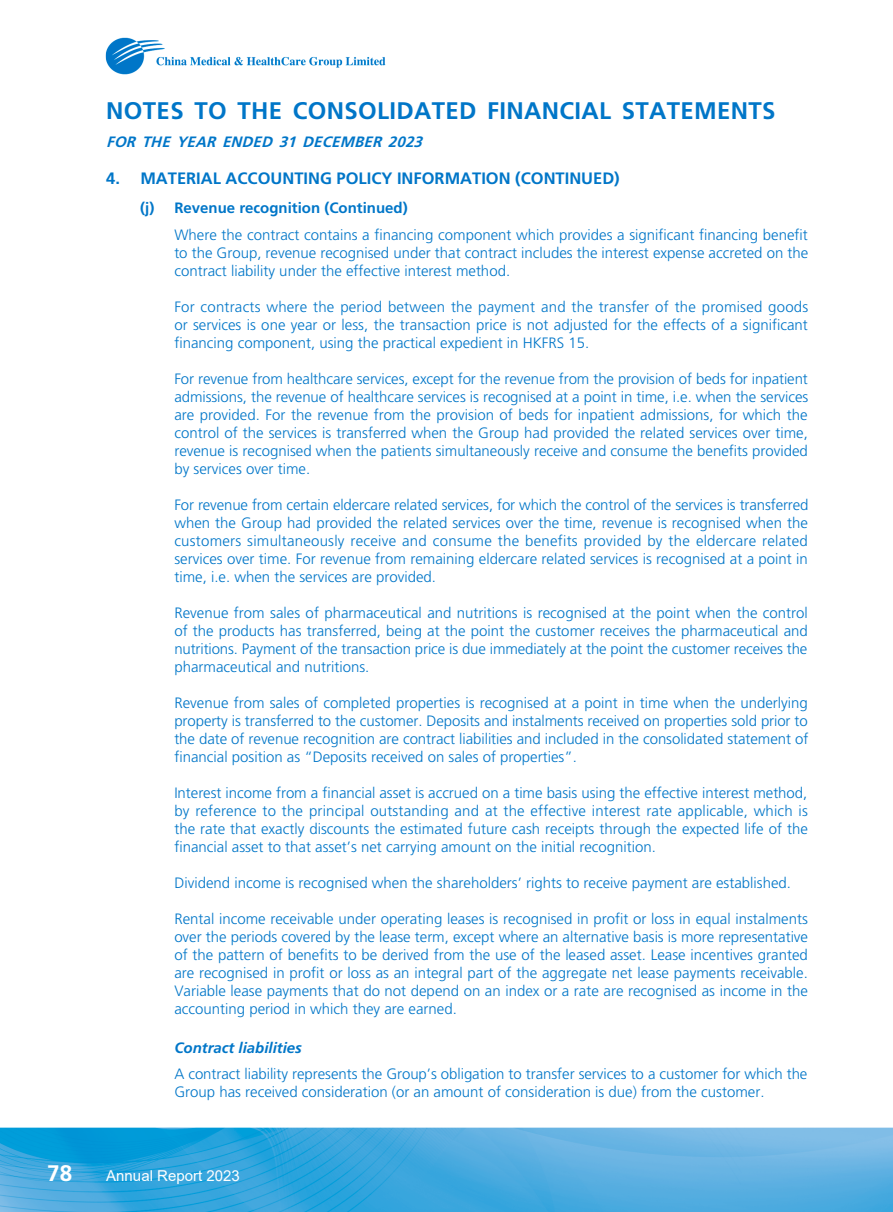
<style>
.page{position:relative;width:893px;height:1212px;background:#fff}
.page>*{position:absolute;margin:0;border:0;box-sizing:border-box;transform-origin:0 0}
.t1{font:700 24px "Frutiger LT Std";letter-spacing:.015em;color:#0076c8}
.t2{font:700 22.5px "Frutiger LT Std";color:#fff}
.t3{font:700 16.5px "Frutiger LT Std";color:#0076c8}
.t4{font:300 15px/18px "Frutiger LT Std";color:#0076c8;text-align:justify}
.t5{font:700 15px "Frutiger LT Std";color:#0076c8}
.t6{font:italic 700 15px "Frutiger LT Std";color:#0076c8}
.t7{font:italic 700 15px "Frutiger LT Std";color:#0076c8}
.t8{font:15px "Arial";color:#fff}
</style>
<div class="page">
<img style="left:0;top:37px;width:893px;height:1175px">
<h1 class="t1" style="left:106px;top:97px;width:671px">NOTES TO THE CONSOLIDATED FINANCIAL STATEMENTS</h1>
<p class="t6" style="left:106px;top:133px;width:322px">FOR THE YEAR ENDED 31 DECEMBER 2023</p>
<p class="t3" style="left:106px;top:168px;width:515px">4. MATERIAL ACCOUNTING POLICY INFORMATION (CONTINUED)</p>
<p class="t5" style="left:140px;top:199px;width:269px">(j) Revenue recognition (Continued)</p>
<p class="t4" style="left:174px;top:226px;width:635px">Where the contract contains a financing component which provides a significant financing benefit to the Group, revenue recognised under that contract includes the interest expense accreted on the contract liability under the effective interest method.</p>
<p class="t4" style="left:174px;top:298px;width:635px">For contracts where the period between the payment and the transfer of the promised goods or services is one year or less, the transaction price is not adjusted for the effects of a significant financing component, using the practical expedient in HKFRS 15.</p>
<p class="t4" style="left:174px;top:370px;width:635px">For revenue from healthcare services, except for the revenue from the provision of beds for inpatient admissions, the revenue of healthcare services is recognised at a point in time, i.e. when the services are provided. For the revenue from the provision of beds for inpatient admissions, for which the control of the services is transferred when the Group had provided the related services over time, revenue is recognised when the patients simultaneously receive and consume the benefits provided by services over time.</p>
<p class="t4" style="left:174px;top:496px;width:636px">For revenue from certain eldercare related services, for which the control of the services is transferred when the Group had provided the related services over the time, revenue is recognised when the customers simultaneously receive and consume the benefits provided by the eldercare related services over time. For revenue from remaining eldercare related services is recognised at a point in time, i.e. when the services are provided.</p>
<p class="t4" style="left:174px;top:604px;width:635px">Revenue from sales of pharmaceutical and nutritions is recognised at the point when the control of the products has transferred, being at the point the customer receives the pharmaceutical and nutritions. Payment of the transaction price is due immediately at the point the customer receives the pharmaceutical and nutritions.</p>
<p class="t4" style="left:174px;top:694px;width:636px">Revenue from sales of completed properties is recognised at a point in time when the underlying property is transferred to the customer. Deposits and instalments received on properties sold prior to the date of revenue recognition are contract liabilities and included in the consolidated statement of financial position as “Deposits received on sales of properties”.</p>
<p class="t4" style="left:174px;top:784px;width:635px">Interest income from a financial asset is accrued on a time basis using the effective interest method, by reference to the principal outstanding and at the effective interest rate applicable, which is the rate that exactly discounts the estimated future cash receipts through the expected life of the financial asset to that asset’s net carrying amount on the initial recognition.</p>
<p class="t4" style="left:174px;top:874px;width:618px">Dividend income is recognised when the shareholders’ rights to receive payment are established.</p>
<p class="t4" style="left:174px;top:910px;width:635px">Rental income receivable under operating leases is recognised in profit or loss in equal instalments over the periods covered by the lease term, except where an alternative basis is more representative of the pattern of benefits to be derived from the use of the leased asset. Lease incentives granted are recognised in profit or loss as an integral part of the aggregate net lease payments receivable.<br>Variable lease payments that do not depend on an index or a rate are recognised as income in the accounting period in which they are earned.</p>
<p class="t7" style="left:174px;top:1039px;width:129px">Contract liabilities</p>
<p class="t4" style="left:174px;top:1065px;width:635px">A contract liability represents the Group’s obligation to transfer services to a customer for which the<br>Group has received consideration (or an amount of consideration is due) from the customer.</p>
<h2 class="t2" style="left:47px;top:1160px;width:27px">78</h2>
<p class="t8" style="left:106px;top:1165px;width:135px">Annual Report 2023</p>
</div>
